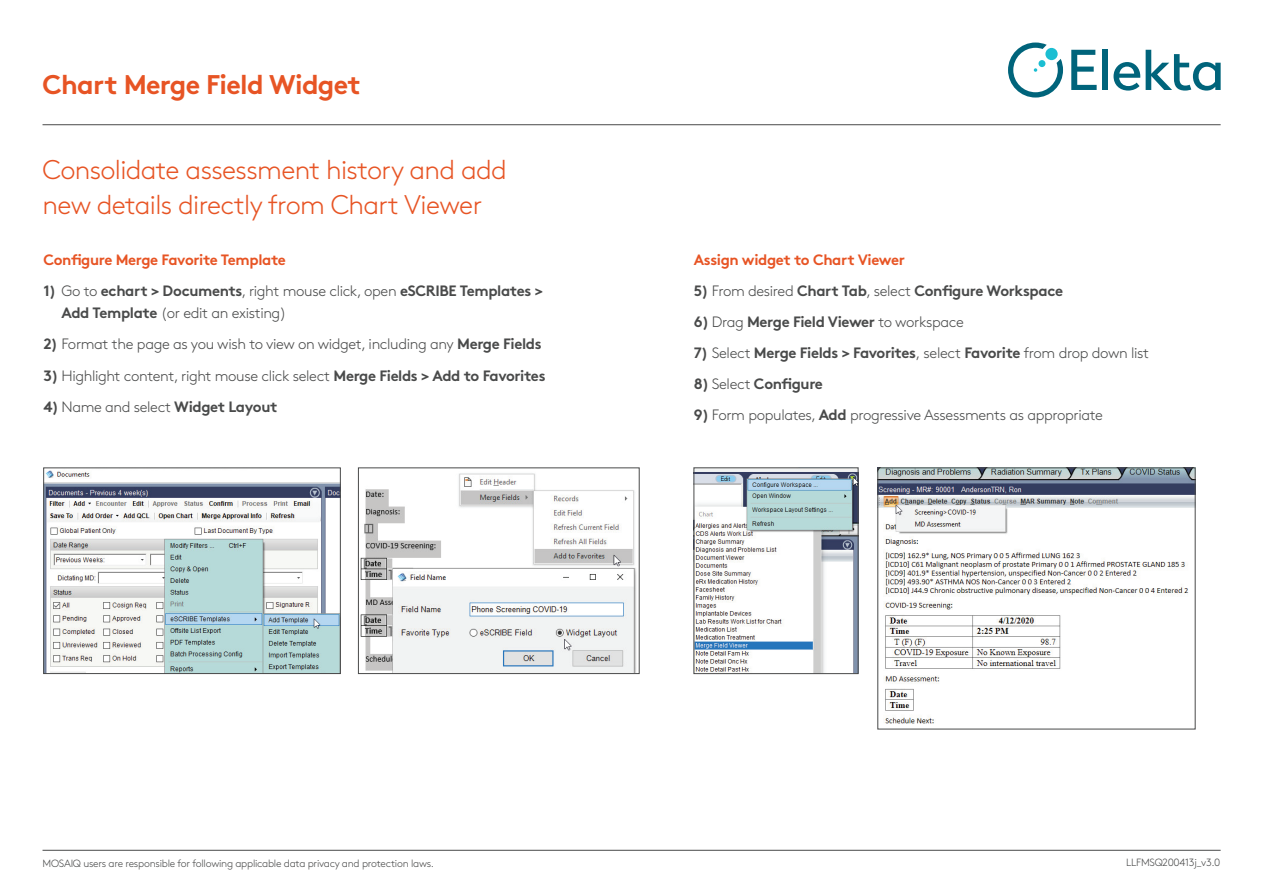
<style>
.page{position:relative;width:1263px;height:893px;background:#fff}
.page>*{position:absolute;margin:0;border:0;box-sizing:border-box;transform-origin:0 0}
.t1{font:300 27px/34.5px "Brown Pro";letter-spacing:-.025em;color:#e75424}
.t2{font:700 27px "Brown Pro";letter-spacing:-.025em;color:#e75424}
.t3{font:700 15px/22.5px "Brown Pro";letter-spacing:-.025em;color:#494a4a}
.t4{font:300 15px "Brown Pro";letter-spacing:-.025em;color:#494a4a}
.t5{font:700 15px "Brown Pro";letter-spacing:-.025em;color:#e75424}
.t6{font:300 10.5px "Brown Pro";letter-spacing:-.025em;color:#494a4a}
.s1{font-weight:300}
.s2{font-weight:700}
</style>
<div class="page">
<img style="left:45px;top:470px;width:294px;height:202px">
<div style="left:43px;top:468px;width:298px;height:206px;border:1px solid #494a4a"></div>
<img style="left:696px;top:470px;width:160px;height:202px">
<div style="left:694px;top:468px;width:164px;height:206px;border:1px solid #494a4a"></div>
<img style="left:360px;top:473px;width:277px;height:199px">
<div style="left:358px;top:468px;width:281px;height:206px;border:1px solid #494a4a"></div>
<img style="left:880px;top:470px;width:313px;height:254px">
<hr style="left:43px;top:124px;width:1178px;height:1px;background:#494a4a">
<hr style="left:43px;top:850px;width:1178px;height:1px;background:#494a4a">
<svg style="left:1071px;top:50px;width:26px;height:40px"></svg>
<div style="left:1102px;top:50px;width:6px;height:40px;background:#00647b"></div>
<svg style="left:1113px;top:50px;width:108px;height:41px"></svg>
<svg style="left:1008px;top:43px;width:55px;height:55px"></svg>
<div style="left:1038px;top:60px;width:7px;height:7px;background:#1cbed2;border-radius:50%"></div>
<div style="left:1045px;top:48px;width:13px;height:12px;background:#1cbed2;border-radius:50%"></div>
<h1 class="t2" style="left:43px;top:62px;width:320px">Chart Merge Field Widget</h1>
<h1 class="t1" style="left:43px;top:150px;width:466px">Consolidate assessment history and add new details directly from Chart Viewer</h1>
<p class="t5" style="left:43px;top:248px;width:244px">Configure Merge Favorite Template</p>
<p class="t3" style="left:61px;top:278px;width:483px;text-indent:-18px">1) <span class="s1">Go to</span> echart &gt; Documents<span class="s1">, right mouse click, open</span> eSCRIBE Templates &gt;<br>Add Template <span class="s1">(or edit an existing)</span></p>
<p class="t4" style="left:43px;top:333px;width:500px"><span class="s2">2)</span> Format the page as you wish to view on widget, including any <span class="s2">Merge Fields</span></p>
<p class="t4" style="left:43px;top:364px;width:504px"><span class="s2">3)</span> Highlight content, right mouse click select <span class="s2">Merge Fields &gt; Add to Favorites</span></p>
<p class="t3" style="left:43px;top:393px;width:236px">4) <span class="s1">Name and select</span> Widget Layout</p>
<p class="t5" style="left:694px;top:248px;width:213px">Assign widget to Chart Viewer</p>
<p class="t3" style="left:694px;top:278px;width:371px">5) <span class="s1">From desired</span> Chart Tab<span class="s1">, select</span> Configure Workspace</p>
<p class="t3" style="left:694px;top:309px;width:272px">6) <span class="s1">Drag</span> Merge Field Viewer <span class="s1">to workspace</span></p>
<p class="t3" style="left:694px;top:340px;width:457px">7) <span class="s1">Select</span> Merge Fields &gt; Favorites<span class="s1">, select</span> Favorite <span class="s1">from drop down list</span></p>
<p class="t3" style="left:694px;top:371px;width:131px">8) <span class="s1">Select</span> Configure</p>
<p class="t4" style="left:694px;top:404px;width:411px"><span class="s2">9)</span> Form populates, <span class="s2">Add</span> progressive Assessments as appropriate</p>
<p class="t6" style="left:43px;top:855px;width:393px">MOSAIQ users are responsible for following applicable data privacy and protection laws.</p>
<p class="t6" style="left:1126px;top:855px;width:96px">LLFMSQ200413j_v3.0</p>
</div>
